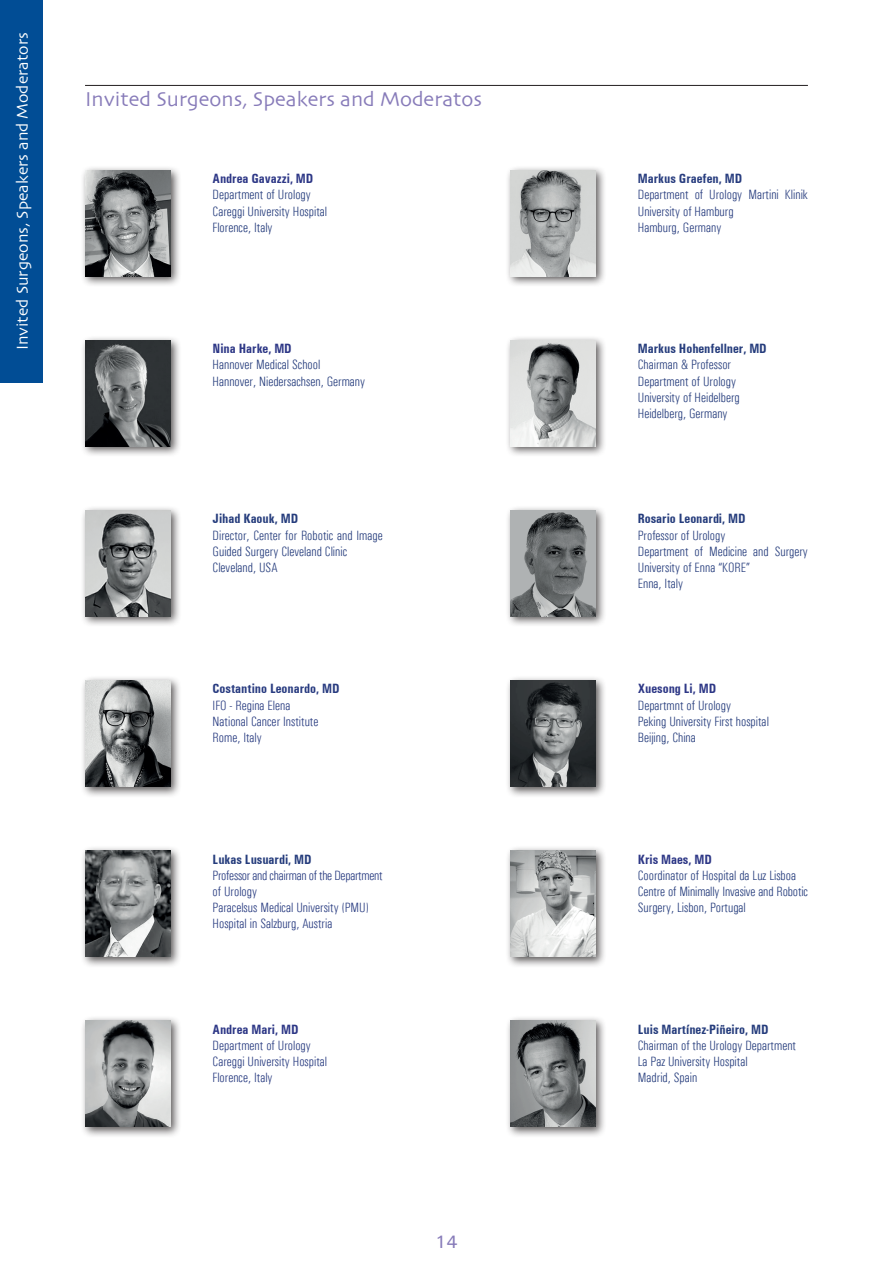
<style>
.page{position:relative;width:893px;height:1263px;background:#fff}
.page>*{position:absolute;margin:0;border:0;box-sizing:border-box;transform-origin:0 0}
.t1{font:21px "Skia";color:#877bb9}
.t2{font:500 18px "Univers";color:#877bb9}
.t3{font:16.5px "Skia";color:#fff}
.t4{font:300 condensed 13.5px/16.2px "Univers";color:#253c7c}
.t5{font:300 condensed 13.5px/16.2px "Univers";color:#283b80}
.t6{font:700 condensed 13.5px "Univers";color:#253c7c}
.t7{font:300 condensed 13.5px/16.2px "Univers";color:#273c7e}
.t8{font:700 condensed 13.5px "Univers";color:#2d3786}
.t9{font:700 condensed 13.5px "Univers";color:#283b80}
.t10{font:700 condensed 13.5px "Univers";color:#273c7e}
</style>
<div class="page">
<hr style="left:85px;top:85px;width:723px;height:1px;background:#231f20">
<div style="left:505px;top:845px;width:102px;height:123px;background:#231f20;opacity:.75"></div>
<img style="left:510px;top:850px;width:85px;height:107px">
<div style="left:80px;top:675px;width:101px;height:123px;background:#231f20;opacity:.75"></div>
<img style="left:85px;top:680px;width:85px;height:107px">
<div style="left:0;top:0;width:43px;height:383px;background:#014d95"></div>
<div style="left:505px;top:675px;width:102px;height:123px;background:#231f20;opacity:.75"></div>
<img style="left:510px;top:680px;width:85px;height:107px">
<div style="left:505px;top:1015px;width:102px;height:123px;background:#231f20;opacity:.75"></div>
<img style="left:510px;top:1020px;width:85px;height:107px">
<div style="left:80px;top:845px;width:101px;height:123px;background:#231f20;opacity:.75"></div>
<img style="left:85px;top:850px;width:85px;height:107px">
<div style="left:80px;top:165px;width:101px;height:122px;background:#231f20;opacity:.75"></div>
<img style="left:85px;top:170px;width:85px;height:106px">
<div style="left:80px;top:1015px;width:101px;height:123px;background:#231f20;opacity:.75"></div>
<img style="left:85px;top:1020px;width:85px;height:107px">
<div style="left:505px;top:165px;width:102px;height:122px;background:#231f20;opacity:.75"></div>
<img style="left:510px;top:170px;width:85px;height:106px">
<div style="left:80px;top:335px;width:101px;height:122px;background:#231f20;opacity:.75"></div>
<img style="left:85px;top:340px;width:85px;height:106px">
<div style="left:505px;top:335px;width:102px;height:122px;background:#231f20;opacity:.75"></div>
<img style="left:510px;top:340px;width:85px;height:106px">
<div style="left:80px;top:505px;width:101px;height:123px;background:#231f20;opacity:.75"></div>
<img style="left:85px;top:510px;width:85px;height:107px">
<div style="left:505px;top:505px;width:102px;height:123px;background:#231f20;opacity:.75"></div>
<img style="left:510px;top:510px;width:85px;height:107px">
<p class="t3" style="left:13px;top:350px;width:320px;rotate:-90deg">Invited Surgeons, Speakers and Moderators</p>
<h1 class="t1" style="left:85px;top:86px;width:398px">Invited Surgeons, Speakers and Moderatos</h1>
<p class="t8" style="left:213px;top:171px;width:102px">Andrea Gavazzi, MD</p>
<p class="t4" style="left:213px;top:187px;width:116px">Department of Urology<br>Careggi University Hospital<br>Florence, Italy</p>
<p class="t8" style="left:213px;top:341px;width:81px">Nina Harke, MD</p>
<p class="t4" style="left:213px;top:357px;width:154px">Hannover Medical School<br>Hannover, Niedersachsen, Germany</p>
<p class="t6" style="left:213px;top:511px;width:87px">Jihad Kaouk, MD</p>
<p class="t4" style="left:213px;top:527px;width:172px">Director, Center for Robotic and Image<br>Guided Surgery Cleveland Clinic<br>Cleveland, USA</p>
<p class="t9" style="left:213px;top:681px;width:128px">Costantino Leonardo, MD</p>
<p class="t5" style="left:213px;top:697px;width:107px">IFO - Regina Elena<br>National Cancer Institute<br>Rome, Italy</p>
<p class="t6" style="left:213px;top:851px;width:101px">Lukas Lusuardi, MD</p>
<p class="t5" style="left:213px;top:867px;width:172px">Professor and chairman of the Department of Urology<br>Paracelsus Medical University (PMU)<br>Hospital in Salzburg, Austria</p>
<p class="t8" style="left:213px;top:1021px;width:87px">Andrea Mari, MD</p>
<p class="t5" style="left:213px;top:1037px;width:116px">Department of Urology<br>Careggi University Hospital<br>Florence, Italy</p>
<h2 class="t2" style="left:435px;top:1230px;width:24px">14</h2>
<p class="t10" style="left:638px;top:171px;width:106px">Markus Graefen, MD</p>
<p class="t7" style="left:638px;top:187px;width:172px">Department of Urology Martini Klinik<br>University of Hamburg<br>Hamburg, Germany</p>
<p class="t6" style="left:638px;top:341px;width:130px">Markus Hohenfellner, MD</p>
<p class="t4" style="left:638px;top:357px;width:104px">Chairman &amp; Professor<br>Department of Urology<br>University of Heidelberg<br>Heidelberg, Germany</p>
<p class="t6" style="left:638px;top:511px;width:109px">Rosario Leonardi, MD</p>
<p class="t4" style="left:638px;top:527px;width:172px">Professor of Urology<br>Department of Medicine and Surgery<br>University of Enna “KORE”<br>Enna, Italy</p>
<p class="t8" style="left:638px;top:681px;width:80px">Xuesong Li, MD</p>
<p class="t4" style="left:638px;top:697px;width:133px">Departmnt of Urology<br>Peking University First hospital<br>Beijing, China</p>
<p class="t8" style="left:638px;top:851px;width:75px">Kris Maes, MD</p>
<p class="t4" style="left:638px;top:867px;width:172px">Coordinator of Hospital da Luz Lisboa<br>Centre of Minimally Invasive and Robotic<br>Surgery, Lisbon, Portugal</p>
<p class="t6" style="left:638px;top:1021px;width:132px">Luis Martínez-Piñeiro, MD</p>
<p class="t4" style="left:638px;top:1037px;width:160px">Chairman of the Urology Department<br>La Paz University Hospital<br>Madrid, Spain</p>
</div>
